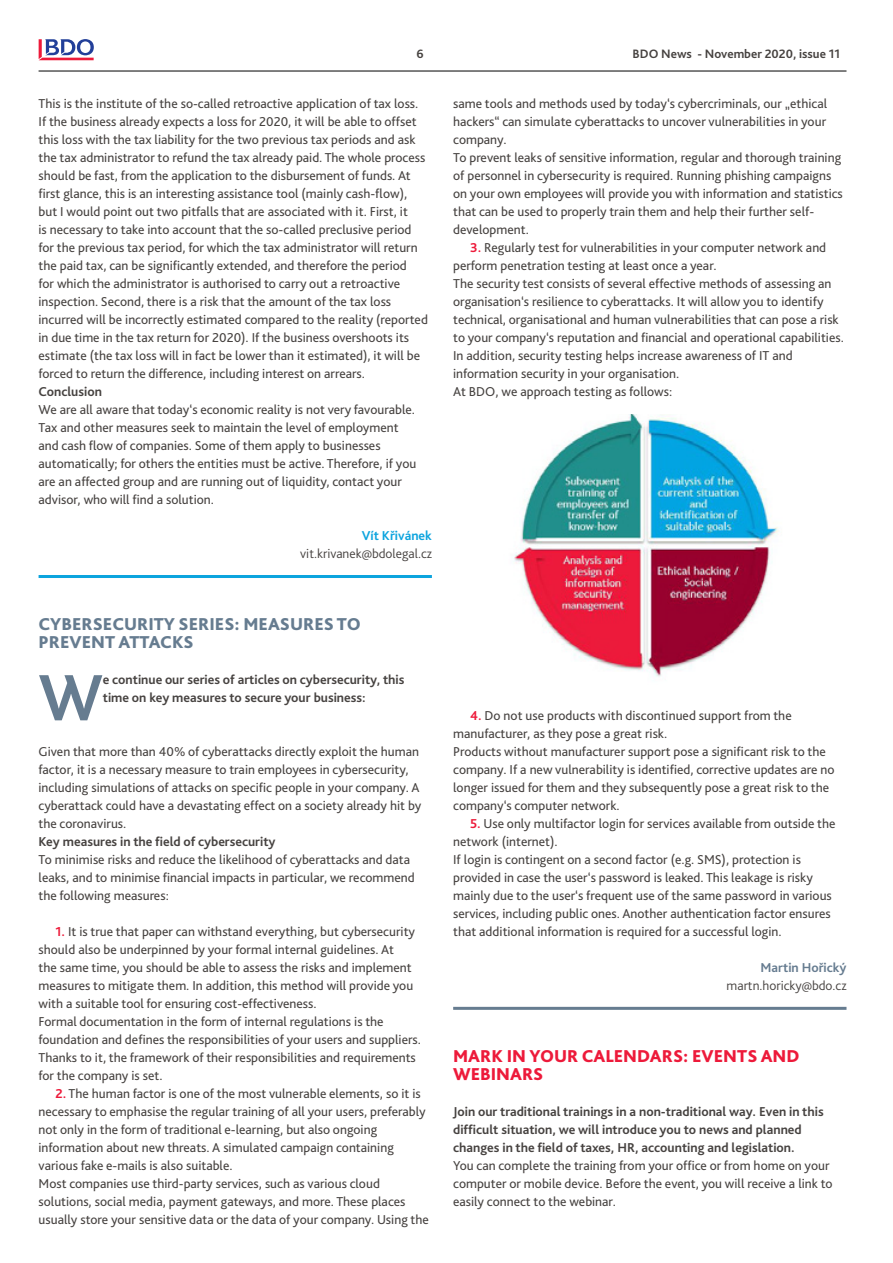
<style>
.page{position:relative;width:893px;height:1263px;background:#fff}
.page>*{position:absolute;margin:0;border:0;box-sizing:border-box;transform-origin:0 0}
.Body_copy{font:700 68.1px "Bliss Pro";color:#667c90}
.Body_copy-2{font:800 18px/18px "Bliss Pro";color:#667c90}
.Body_copy-3{font:800 18px/18px "Bliss Pro";color:#ed1a3a}
.Body_copy-4{font:13.5px/18px "Bliss Pro";color:#464240}
.Body_copy-5{font:700 13.5px/18px "Bliss Pro";color:#464240}
.Body_copy-6{font:300 13.5px "Bliss Pro";color:#464240}
.Body_copy-7{font:700 13.5px "Bliss Pro";color:#667c90}
.Body_copy-8{font:700 13.5px "Bliss Pro";color:#0ca4de}
.t1{font:700 12.75px "Bliss Pro";color:#464240}
.s1{font-weight:700;color:#ed1a3a}
</style>
<div class="page">
<hr style="left:39px;top:71px;width:807px;height:1px;background:#000">
<svg style="left:39px;top:39px;width:55px;height:21px"></svg>
<hr style="left:39px;top:575px;width:393px;height:3px;background:#0ca4de">
<hr style="left:453px;top:1007px;width:393px;height:3px;background:#667c90">
<img style="left:513px;top:414px;width:266px;height:263px">
<p class="t1" style="left:417px;top:46px;width:9px">6</p>
<p class="t1" style="left:633px;top:46px;width:209px">BDO News - November 2020, issue 11</p>
<p class="Body_copy-4" style="left:39px;top:94px;width:391px">This is the institute of the so-called retroactive application of tax loss.<br>If the business already expects a loss for 2020, it will be able to offset this loss with the tax liability for the two previous tax periods and ask the tax administrator to refund the tax already paid. The whole process should be fast, from the application to the disbursement of funds. At first glance, this is an interesting assistance tool (mainly cash-flow), but I would point out two pitfalls that are associated with it. First, it<br>is necessary to take into account that the so-called preclusive period for the previous tax period, for which the tax administrator will return the paid tax, can be significantly extended, and therefore the period<br>for which the administrator is authorised to carry out a retroactive inspection. Second, there is a risk that the amount of the tax loss incurred will be incorrectly estimated compared to the reality (reported in due time in the tax return for 2020). If the business overshoots its estimate (the tax loss will in fact be lower than it estimated), it will be forced to return the difference, including interest on arrears.</p>
<p class="Body_copy-5" style="left:39px;top:382px;width:65px">Conclusion</p>
<p class="Body_copy-4" style="left:39px;top:400px;width:379px">We are all aware that today‘s economic reality is not very favourable.<br>Tax and other measures seek to maintain the level of employment and cash flow of companies. Some of them apply to businesses automatically; for others the entities must be active. Therefore, if you are an affected group and are running out of liquidity, contact your advisor, who will find a solution.</p>
<p class="Body_copy-8" style="left:362px;top:527px;width:72px">Vít Křivánek</p>
<p class="Body_copy-6" style="left:300px;top:545px;width:133px">vit.krivanek@bdolegal.cz</p>
<p class="Body_copy-4" style="left:453px;top:94px;width:375px;text-align:justify">same tools and methods used by today‘s cybercriminals, our „ethical hackers“ can simulate cyberattacks to uncover vulnerabilities in your company.</p>
<p class="Body_copy-4" style="left:453px;top:148px;width:391px">To prevent leaks of sensitive information, regular and thorough training of personnel in cybersecurity is required. Running phishing campaigns on your own employees will provide you with information and statistics that can be used to properly train them and help their further self&shy;development.</p>
<p class="Body_copy-4" style="left:453px;top:238px;width:375px;text-indent:17px"><span class="s1">3.</span> Regularly test for vulnerabilities in your computer network and perform penetration testing at least once a year.</p>
<p class="Body_copy-4" style="left:453px;top:274px;width:392px">The security test consists of several effective methods of assessing an organisation‘s resilience to cyberattacks. It will allow you to identify technical, organisational and human vulnerabilities that can pose a risk to your company‘s reputation and financial and operational capabilities.<br>In addition, security testing helps increase awareness of IT and information security in your organisation.</p>
<p class="Body_copy-4" style="left:453px;top:382px;width:221px">At BDO, we approach testing as follows:</p>
<p class="Body_copy-2" style="left:39px;top:615px;width:324px">CYBERSECURITY SERIES: MEASURES TO<br>PREVENT ATTACKS</p>
<p class="Body_copy" style="left:39px;top:655px;width:66px">W</p>
<p class="Body_copy-5" style="left:103px;top:670px;width:303px">e continue our series of articles on cybersecurity, this time on key measures to secure your business:</p>
<p class="Body_copy-4" style="left:39px;top:742px;width:384px">Given that more than 40% of cyberattacks directly exploit the human factor, it is a necessary measure to train employees in cybersecurity, including simulations of attacks on specific people in your company. A cyberattack could have a devastating effect on a society already hit by the coronavirus.</p>
<p class="Body_copy-5" style="left:39px;top:832px;width:239px">Key measures in the field of cybersecurity</p>
<p class="Body_copy-4" style="left:39px;top:850px;width:378px">To minimise risks and reduce the likelihood of cyberattacks and data leaks, and to minimise financial impacts in particular, we recommend the following measures:</p>
<p class="Body_copy-4" style="left:39px;top:922px;width:378px;text-indent:17px"><span class="s1">1.</span> It is true that paper can withstand everything, but cybersecurity should also be underpinned by your formal internal guidelines. At the same time, you should be able to assess the risks and implement measures to mitigate them. In addition, this method will provide you with a suitable tool for ensuring cost-effectiveness.</p>
<p class="Body_copy-4" style="left:39px;top:1012px;width:384px">Formal documentation in the form of internal regulations is the foundation and defines the responsibilities of your users and suppliers.<br>Thanks to it, the framework of their responsibilities and requirements for the company is set.</p>
<p class="Body_copy-4" style="left:39px;top:1084px;width:389px;text-indent:17px"><span class="s1">2.</span> The human factor is one of the most vulnerable elements, so it is necessary to emphasise the regular training of all your users, preferably not only in the form of traditional e-learning, but also ongoing information about new threats. A simulated campaign containing various fake e-mails is also suitable.</p>
<p class="Body_copy-4" style="left:39px;top:1174px;width:392px">Most companies use third-party services, such as various cloud solutions, social media, payment gateways, and more. These places usually store your sensitive data or the data of your company. Using the</p>
<p class="Body_copy-4" style="left:453px;top:706px;width:340px;text-indent:17px"><span class="s1">4.</span> Do not use products with discontinued support from the manufacturer, as they pose a great risk.</p>
<p class="Body_copy-4" style="left:453px;top:742px;width:383px">Products without manufacturer support pose a significant risk to the company. If a new vulnerability is identified, corrective updates are no longer issued for them and they subsequently pose a great risk to the company‘s computer network.</p>
<p class="Body_copy-4" style="left:453px;top:814px;width:384px;text-indent:17px"><span class="s1">5.</span> Use only multifactor login for services available from outside the network (internet).</p>
<p class="Body_copy-4" style="left:453px;top:850px;width:380px">If login is contingent on a second factor (e.g. SMS), protection is provided in case the user‘s password is leaked. This leakage is risky mainly due to the user‘s frequent use of the same password in various services, including public ones. Another authentication factor ensures that additional information is required for a successful login.</p>
<p class="Body_copy-7" style="left:760px;top:959px;width:88px">Martin Hořický</p>
<p class="Body_copy-6" style="left:727px;top:977px;width:121px">martn.horicky@bdo.cz</p>
<p class="Body_copy-3" style="left:453px;top:1047px;width:348px">MARK IN YOUR CALENDARS: EVENTS AND<br>WEBINARS</p>
<p class="Body_copy-5" style="left:453px;top:1102px;width:372px">Join our traditional trainings in a non-traditional way. Even in this difficult situation, we will introduce you to news and planned changes in the field of taxes, HR, accounting and legislation.</p>
<p class="Body_copy-4" style="left:453px;top:1156px;width:381px">You can complete the training from your office or from home on your computer or mobile device. Before the event, you will receive a link to easily connect to the webinar.</p>
</div>
